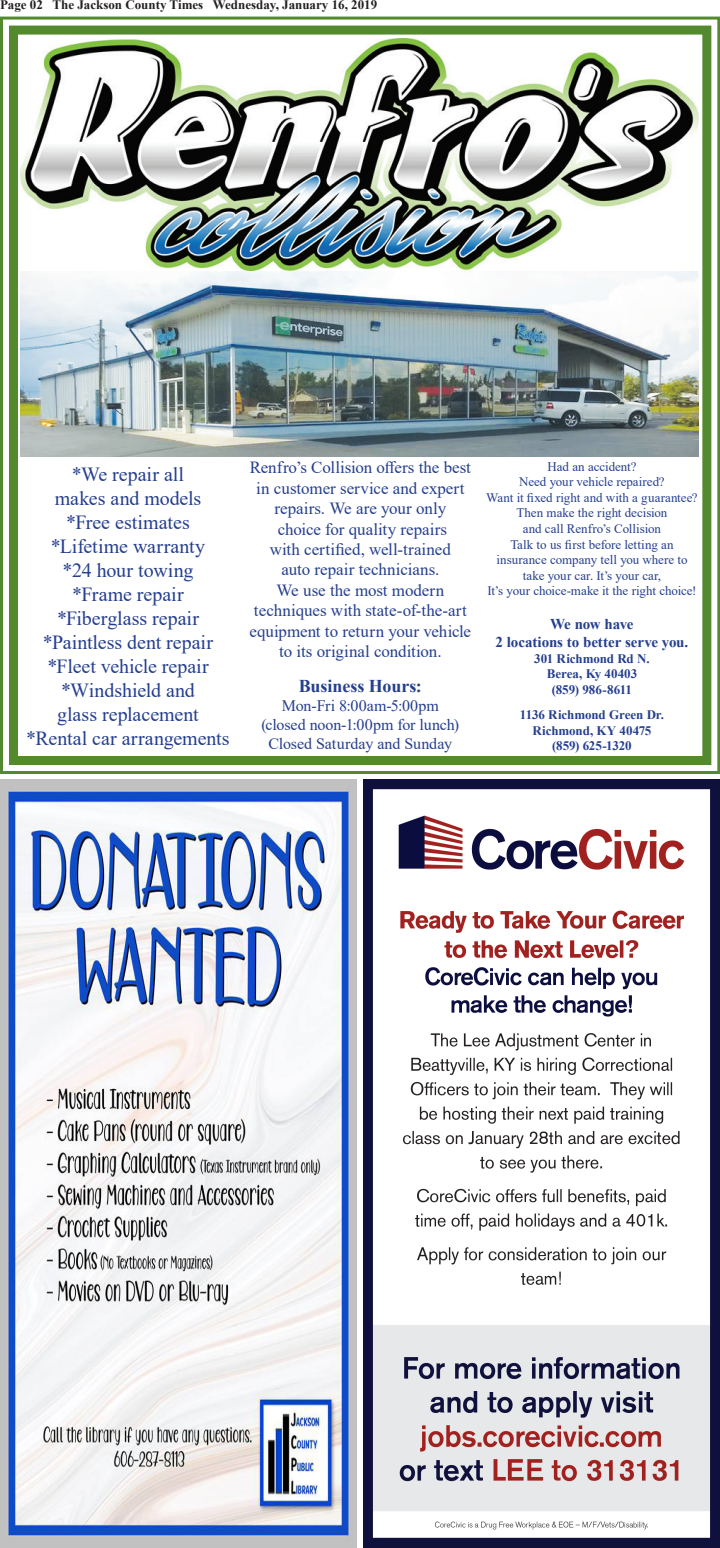
<style>
.page{position:relative;width:720px;height:1548px;background:#fff}
.page>*{position:absolute;margin:0;border:0;box-sizing:border-box;transform-origin:0 0}
.t1{font:20px "Times New Roman";letter-spacing:-.005em;color:#253f8e}
.t2{font:700 18px "Times New Roman";letter-spacing:-.005em;color:#253f8e}
.t3{font:17px/20.4px "Times New Roman";color:#253f8e;text-align:center}
.t4{font:16px "Times New Roman";letter-spacing:-.005em;color:#253f8e}
.t5{font:700 15px "Times New Roman";letter-spacing:-.01em;color:#253f8e}
.t6{font:13px/15.6px "Times New Roman";letter-spacing:-.005em;color:#253f8e;text-align:center}
.t7{font:700 13px "Times New Roman";letter-spacing:-.01em;color:#253f8e}
.t8{font:700 13px "Times New Roman";color:#231f20}
</style>
<div class="page">
<img style="left:364px;top:780px;width:356px;height:768px">
<img style="left:0;top:780px;width:356px;height:768px">
<svg style="left:0;top:16px;width:720px;height:758px"></svg>
<div style="left:9px;top:26px;width:702px;height:739px;border:9px solid #548a2e"></div>
<img style="left:21px;top:271px;width:678px;height:185px">
<img style="left:21px;top:38px;width:678px;height:233px">
<p class="t8" style="left:0;top:-5px;width:379px">Page 02 The Jackson County Times Wednesday, January 16, 2019</p>
<p class="t1" style="left:72px;top:460px;width:114px">*We repair all</p>
<p class="t1" style="left:55px;top:484px;width:148px">makes and models</p>
<p class="t1" style="left:66px;top:508px;width:125px">*Free estimates</p>
<p class="t1" style="left:51px;top:532px;width:156px">*Lifetime warranty</p>
<p class="t1" style="left:63px;top:556px;width:132px">*24 hour towing</p>
<p class="t1" style="left:72px;top:580px;width:113px">*Frame repair</p>
<p class="t1" style="left:57px;top:604px;width:143px">*Fiberglass repair</p>
<p class="t1" style="left:43px;top:628px;width:172px">*Paintless dent repair</p>
<p class="t1" style="left:47px;top:652px;width:163px">*Fleet vehicle repair</p>
<p class="t1" style="left:61px;top:676px;width:135px">*Windshield and</p>
<p class="t1" style="left:57px;top:700px;width:143px">glass replacement</p>
<p class="t1" style="left:26px;top:724px;width:205px">*Rental car arrangements</p>
<p class="t3" style="left:250px;top:457px;width:223px">Renfro’s Collision offers the best in customer service and expert repairs. We are your only</p>
<p class="t3" style="left:278px;top:518px;width:171px">choice for quality repairs</p>
<p class="t3" style="left:270px;top:538px;width:183px">with certified, well-trained</p>
<p class="t3" style="left:281px;top:559px;width:159px">auto repair technicians.</p>
<p class="t3" style="left:277px;top:579px;width:169px">We use the most modern</p>
<p class="t3" style="left:250px;top:600px;width:223px;text-align:left">techniques with state-of-the-art equipment to return your vehicle</p>
<p class="t3" style="left:279px;top:640px;width:164px">to its original condition.</p>
<p class="t2" style="left:299px;top:673px;width:125px">Business Hours:</p>
<p class="t4" style="left:282px;top:694px;width:159px">Mon-Fri 8:00am-5:00pm</p>
<p class="t4" style="left:261px;top:713px;width:199px">(closed noon-1:00pm for lunch)</p>
<p class="t4" style="left:268px;top:733px;width:185px">Closed Saturday and Sunday</p>
<p class="t6" style="left:547px;top:458px;width:91px">Had an accident?</p>
<p class="t6" style="left:519px;top:474px;width:147px">Need your vehicle repaired?</p>
<p class="t6" style="left:486px;top:489px;width:213px">Want it fixed right and with a guarantee?</p>
<p class="t6" style="left:516px;top:505px;width:153px">Then make the right decision</p>
<p class="t6" style="left:523px;top:520px;width:140px">and call Renfro’s Collision</p>
<p class="t6" style="left:510px;top:536px;width:165px">Talk to us first before letting an</p>
<p class="t6" style="left:496px;top:552px;width:193px">insurance company tell you where to take your car. It’s your car,</p>
<p class="t6" style="left:487px;top:583px;width:211px">It’s your choice-make it the right choice!</p>
<p class="t5" style="left:550px;top:613px;width:85px">We now have</p>
<p class="t5" style="left:496px;top:631px;width:194px">2 locations to better serve you.</p>
<p class="t7" style="left:534px;top:649px;width:117px">301 Richmond Rd N.</p>
<p class="t7" style="left:547px;top:664px;width:92px">Berea, Ky 40403</p>
<p class="t7" style="left:552px;top:680px;width:82px">(859) 986-8611</p>
<p class="t7" style="left:520px;top:705px;width:146px">1136 Richmond Green Dr.</p>
<p class="t7" style="left:532px;top:721px;width:120px">Richmond, KY 40475</p>
<p class="t7" style="left:552px;top:736px;width:81px">(859) 625-1320</p>
</div>
